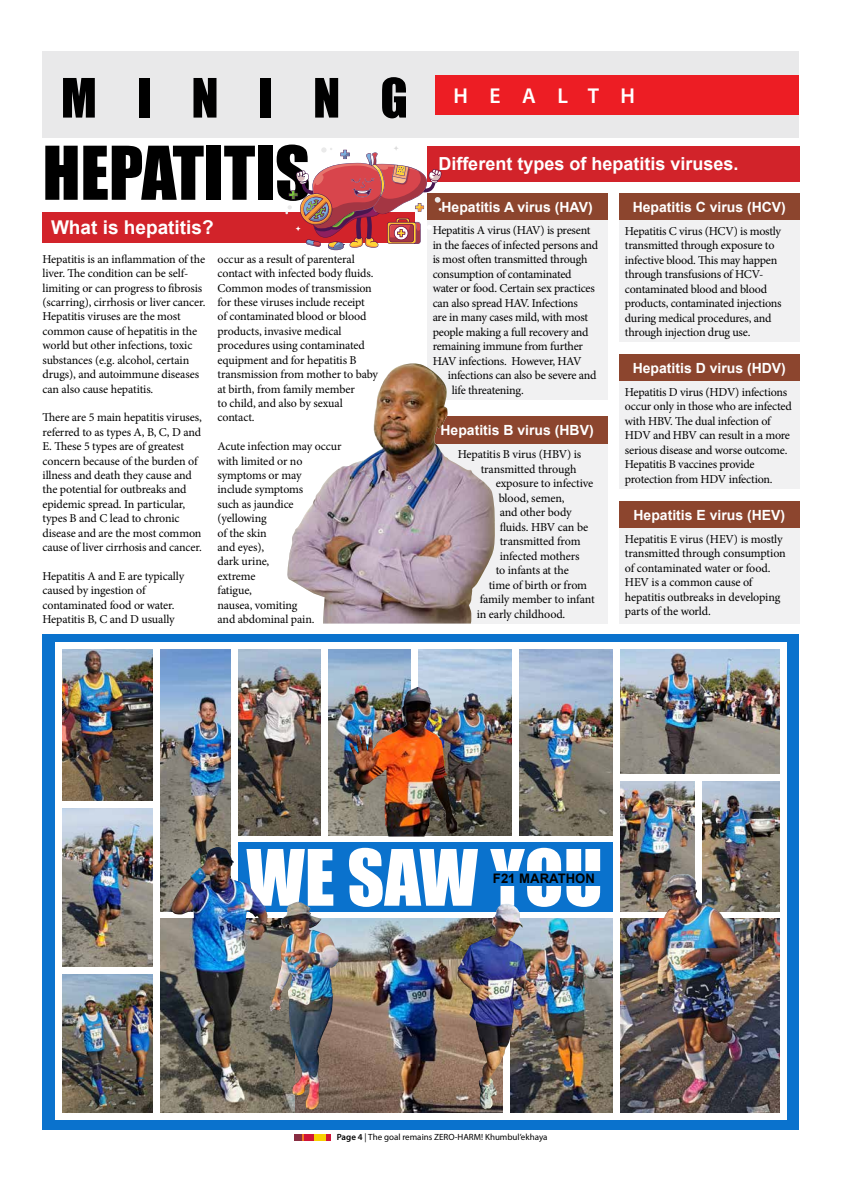
<style>
.page{position:relative;width:842px;height:1191px;background:#fff}
.page>*{position:absolute;margin:0;border:0;box-sizing:border-box;transform-origin:0 0}
.t1{font:71.7px "Impact";color:#fff}
.t2{font:68.4px "Impact";color:#000}
.t3{font:50.1px "Impact";letter-spacing:.8em;color:#000}
.t4{font:600 21.6px "Myriad Pro";letter-spacing:1em;color:#fff}
.t5{font:700 19px "Arial";color:#fff}
.t6{font:700 18px "Arial";color:#fff}
.t7{font:700 14px "Arial";color:#fff}
.t8{font:700 13.1px "Arial";color:#000}
.t9{font:12.1px/14.5px "Minion Pro";letter-spacing:-.02em;color:#000}
.t10{font:12px/14.4px "Minion Pro";letter-spacing:-.01em;color:#000}
.t11{font:9px "Myriad Pro";color:#000}
.s1{font-weight:600}
</style>
<div class="page">
<div style="left:43px;top:635px;width:756px;height:495px;background:#0a72cd"></div>
<div style="left:427px;top:193px;width:180px;height:27px;background:#8c452e"></div>
<div style="left:427px;top:417px;width:180px;height:27px;background:#8c452e"></div>
<div style="left:619px;top:193px;width:180px;height:27px;background:#8c452e"></div>
<div style="left:619px;top:354px;width:180px;height:28px;background:#8c452e"></div>
<div style="left:619px;top:501px;width:180px;height:27px;background:#8c452e"></div>
<div style="left:427px;top:220px;width:180px;height:179px;background:#f1f1f2"></div>
<div style="left:427px;top:444px;width:180px;height:179px;background:#f1f1f2"></div>
<div style="left:619px;top:220px;width:180px;height:122px;background:#f1f1f2"></div>
<div style="left:619px;top:381px;width:180px;height:107px;background:#f1f1f2"></div>
<div style="left:619px;top:528px;width:180px;height:95px;background:#f1f1f2"></div>
<div style="left:43px;top:51px;width:756px;height:86px;background:#e9e9ea"></div>
<div style="left:435px;top:75px;width:364px;height:40px;background:#ed1d24"></div>
<svg style="left:326px;top:1134px;width:4px;height:7px"></svg>
<div style="left:304px;top:1134px;width:10px;height:7px;background:#d11438"></div>
<svg style="left:302px;top:1134px;width:2px;height:7px"></svg>
<div style="left:294px;top:1134px;width:8px;height:7px;background:#882d42"></div>
<div style="left:314px;top:1134px;width:12px;height:7px;background:#f8d003"></div>
<div style="left:43px;top:212px;width:372px;height:31px;background:#d2232a"></div>
<div style="left:427px;top:146px;width:372px;height:35px;background:#d2232a"></div>
<img style="left:287px;top:363px;width:209px;height:260px">
<svg style="left:285px;top:146px;width:157px;height:104px"></svg>
<img style="left:62px;top:973px;width:92px;height:140px">
<img style="left:62px;top:648px;width:92px;height:153px">
<img style="left:619px;top:918px;width:161px;height:195px">
<img style="left:160px;top:918px;width:136px;height:195px">
<img style="left:62px;top:807px;width:92px;height:160px">
<img style="left:619px;top:648px;width:161px;height:264px">
<img style="left:238px;top:648px;width:173px;height:188px">
<img style="left:417px;top:648px;width:196px;height:188px">
<img style="left:296px;top:918px;width:317px;height:195px">
<img style="left:160px;top:648px;width:72px;height:264px">
<div style="left:56px;top:642px;width:730px;height:6px;background:#fff"></div>
<div style="left:56px;top:1113px;width:730px;height:6px;background:#fff"></div>
<div style="left:56px;top:642px;width:6px;height:477px;background:#fff"></div>
<div style="left:780px;top:642px;width:6px;height:477px;background:#fff"></div>
<div style="left:157px;top:912px;width:626px;height:6px;background:#fff"></div>
<div style="left:235px;top:836px;width:378px;height:6px;background:#fff"></div>
<div style="left:696px;top:775px;width:6px;height:140px;background:#fff"></div>
<div style="left:613px;top:644px;width:6px;height:475px;background:#fff"></div>
<div style="left:512px;top:644px;width:6px;height:196px;background:#fff"></div>
<div style="left:504px;top:915px;width:6px;height:201px;background:#fff"></div>
<div style="left:411px;top:644px;width:6px;height:196px;background:#fff"></div>
<div style="left:321px;top:644px;width:6px;height:196px;background:#fff"></div>
<div style="left:232px;top:644px;width:6px;height:274px;background:#fff"></div>
<div style="left:154px;top:644px;width:6px;height:473px;background:#fff"></div>
<div style="left:619px;top:775px;width:164px;height:6px;background:#fff"></div>
<div style="left:59px;top:967px;width:101px;height:6px;background:#fff"></div>
<div style="left:59px;top:801px;width:101px;height:6px;background:#fff"></div>
<img style="left:349px;top:690px;width:76px;height:146px">
<img style="left:457px;top:903px;width:75px;height:206px">
<img style="left:269px;top:902px;width:33px;height:169px">
<img style="left:646px;top:874px;width:93px;height:74px">
<img style="left:171px;top:847px;width:97px;height:88px">
<h3 class="t3" style="left:61px;top:59px;width:348px">MINING</h3>
<h3 class="t4" style="left:453px;top:82px;width:183px">HEALTH</h3>
<h2 class="t2" style="left:43px;top:120px;width:269px">HEPATITIS</h2>
<h3 class="t5" style="left:51px;top:215px;width:164px">What is hepatitis?</h3>
<h3 class="t6" style="left:438px;top:152px;width:302px">Different types of hepatitis viruses.</h3>
<p class="t7" style="left:441px;top:198px;width:153px">Hepatitis A virus (HAV)</p>
<p class="t7" style="left:633px;top:198px;width:155px">Hepatitis C virus (HCV)</p>
<p class="t9" style="left:433px;top:223px;width:167px">Hepatitis A virus (HAV) is present in the faeces of infected persons and is most often transmitted through consumption of contaminated water or food. Certain sex practices can also spread HAV. Infections<br>are in many cases mild, with most people making a full recovery and remaining immune from further<br>HAV infections. However, HAV</p>
<p class="t9" style="left:452px;top:368px;width:146px;text-indent:-4px">infections can also be severe and life threatening.</p>
<p class="t9" style="left:625px;top:224px;width:158px">Hepatitis C virus (HCV) is mostly transmitted through exposure to infective blood. This may happen through transfusions of HCV&shy;contaminated blood and blood products, contaminated injections during medical procedures, and through injection drug use.</p>
<p class="t10" style="left:43px;top:252px;width:165px">Hepatitis is an inflammation of the liver. The condition can be self&shy;limiting or can progress to fibrosis (scarring), cirrhosis or liver cancer.<br>Hepatitis viruses are the most common cause of hepatitis in the world but other infections, toxic substances (e.g. alcohol, certain drugs), and autoimmune diseases can also cause hepatitis.</p>
<p class="t10" style="left:43px;top:410px;width:161px">There are 5 main hepatitis viruses, referred to as types A, B, C, D and<br>E. These 5 types are of greatest concern because of the burden of illness and death they cause and the potential for outbreaks and epidemic spread. In particular, types B and C lead to chronic disease and are the most common cause of liver cirrhosis and cancer.</p>
<p class="t10" style="left:43px;top:569px;width:143px">Hepatitis A and E are typically caused by ingestion of contaminated food or water.<br>Hepatitis B, C and D usually</p>
<p class="t10" style="left:218px;top:252px;width:162px">occur as a result of parenteral contact with infected body fluids.<br>Common modes of transmission for these viruses include receipt<br>of contaminated blood or blood products, invasive medical procedures using contaminated equipment and for hepatitis B transmission from mother to baby at birth, from family member<br>to child, and also by sexual contact.</p>
<p class="t10" style="left:218px;top:439px;width:126px">Acute infection may occur with limited or no symptoms or may<br>include symptoms<br>such as jaundice (yellowing<br>of the skin<br>and eyes),<br>dark urine,<br>extreme<br>fatigue,<br>nausea, vomiting<br>and abdominal pain.</p>
<p class="t7" style="left:633px;top:359px;width:155px">Hepatitis D virus (HDV)</p>
<p class="t9" style="left:625px;top:385px;width:168px">Hepatitis D virus (HDV) infections occur only in those who are infected with HBV. The dual infection of<br>HDV and HBV can result in a more serious disease and worse outcome.<br>Hepatitis B vaccines provide protection from HDV infection.</p>
<p class="t7" style="left:440px;top:421px;width:155px">Hepatitis B virus (HBV)</p>
<p class="t9" style="left:458px;top:447px;width:125px">Hepatitis B virus (HBV) is</p>
<p class="t9" style="left:481px;top:462px;width:97px">transmitted through</p>
<p class="t9" style="left:496px;top:476px;width:99px">exposure to infective</p>
<p class="t9" style="left:499px;top:491px;width:67px">blood, semen,</p>
<p class="t9" style="left:500px;top:505px;width:74px">and other body</p>
<p class="t9" style="left:500px;top:520px;width:90px">fluids. HBV can be</p>
<p class="t9" style="left:500px;top:534px;width:82px">transmitted from</p>
<p class="t9" style="left:500px;top:549px;width:81px">infected mothers</p>
<p class="t9" style="left:496px;top:563px;width:75px">to infants at the</p>
<p class="t9" style="left:489px;top:578px;width:100px">time of birth or from</p>
<p class="t9" style="left:480px;top:592px;width:117px">family member to infant</p>
<p class="t9" style="left:477px;top:607px;width:90px">in early childhood.</p>
<p class="t7" style="left:633px;top:505px;width:153px">Hepatitis E virus (HEV)</p>
<p class="t9" style="left:625px;top:531px;width:162px">Hepatitis E virus (HEV) is mostly transmitted through consumption of contaminated water or food.<br>HEV is a common cause of hepatitis outbreaks in developing parts of the world.</p>
<h1 class="t1" style="left:246px;top:822px;width:282px">WE SAW YOU</h1>
<p class="t8" style="left:493px;top:870px;width:67px">F21 Marathon</p>
<p class="t11" style="left:337px;top:1131px;width:212px"><span class="s1">Page 4</span> | The goal remains ZERO-HARM! Khumbul’ekhaya</p>
</div>
